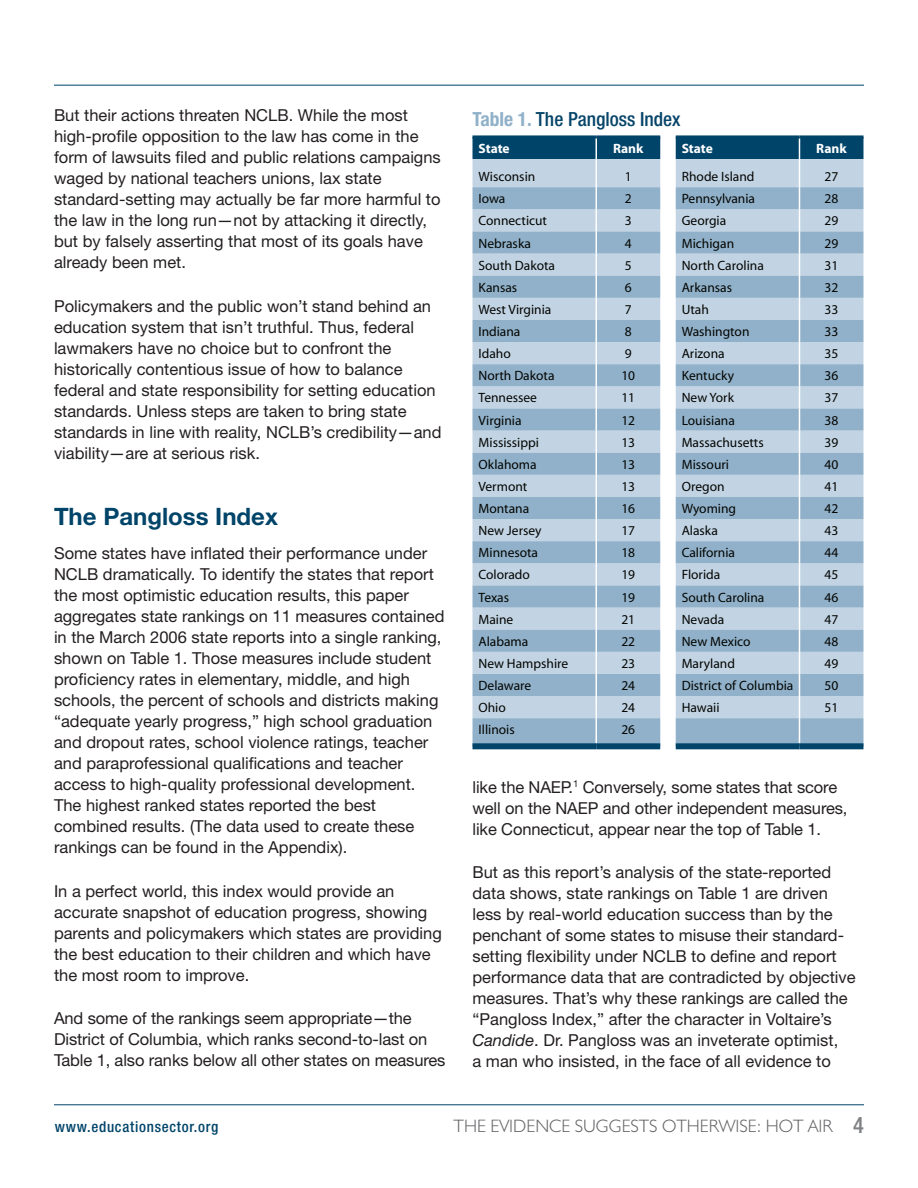
<style>
.page{position:relative;width:918px;height:1188px;background:#fff}
.page>*{position:absolute;margin:0;border:0;box-sizing:border-box;transform-origin:0 0}
.t1{font:700 24px "Helvetica Neue";color:#00446a}
.t2{font:500 condensed 19.5px "Helvetica Neue";color:#064469}
.t3{font:300 18px "Humanist 521 BT";color:#636366}
.t4{font:16.5px/21px "Helvetica Neue";color:#231f20}
.t5{font:500 condensed 15px "Helvetica Neue";letter-spacing:.05em;color:#00446a}
.t6{font:13.5px "Myriad";color:#040503}
.t7{font:700 13.5px "Myriad";color:#fff}
.s1{font-weight:700;color:#90b1c9}
.s2{font-style:italic}
</style>
<div class="page">
<hr style="left:54px;top:85px;width:810px;height:1px;background:#00446a">
<hr style="left:54px;top:1104px;width:810px;height:1px;background:#00446a">
<div style="left:676px;top:743px;width:123px;height:6px;background:#00446a"></div>
<div style="left:799px;top:743px;width:64px;height:6px;background:#00446a"></div>
<div style="left:472px;top:743px;width:124px;height:6px;background:#00446a"></div>
<div style="left:596px;top:743px;width:64px;height:6px;background:#00446a"></div>
<hr style="left:472px;top:135px;width:124px;height:3px;background:#00446a">
<hr style="left:596px;top:135px;width:64px;height:3px;background:#00446a">
<hr style="left:676px;top:135px;width:123px;height:3px;background:#00446a">
<hr style="left:799px;top:135px;width:64px;height:3px;background:#00446a">
<svg style="left:472px;top:137px;width:391px;height:606px;background:#a7c1d4"></svg>
<p class="t4" style="left:54px;top:105px;width:388px">But their actions threaten NCLB. While the most high-profile opposition to the law has come in the form of lawsuits filed and public relations campaigns waged by national teachers unions, lax state standard-setting may actually be far more harmful to the law in the long run—not by attacking it directly, but by falsely asserting that most of its goals have already been met.</p>
<p class="t4" style="left:54px;top:295px;width:389px">Policymakers and the public won’t stand behind an education system that isn’t truthful. Thus, federal lawmakers have no choice but to confront the historically contentious issue of how to balance federal and state responsibility for setting education standards. Unless steps are taken to bring state standards in line with reality, NCLB’s credibility—and viability—are at serious risk.</p>
<h1 class="t1" style="left:54px;top:502px;width:225px">The Pangloss Index</h1>
<p class="t4" style="left:54px;top:543px;width:392px">Some states have inflated their performance under NCLB dramatically. To identify the states that report the most optimistic education results, this paper aggregates state rankings on 11 measures contained in the March 2006 state reports into a single ranking, shown on Table 1. Those measures include student proficiency rates in elementary, middle, and high schools, the percent of schools and districts making “adequate yearly progress,” high school graduation and dropout rates, school violence ratings, teacher and paraprofessional qualifications and teacher access to high-quality professional development.<br>The highest ranked states reported the best combined results. (The data used to create these rankings can be found in the Appendix).</p>
<p class="t4" style="left:54px;top:880px;width:389px">In a perfect world, this index would provide an accurate snapshot of education progress, showing parents and policymakers which states are providing the best education to their children and which have the most room to improve.</p>
<p class="t4" style="left:54px;top:1008px;width:393px">And some of the rankings seem appropriate—the<br>District of Columbia, which ranks second-to-last on<br>Table 1, also ranks below all other states on measures</p>
<p class="t2" style="left:472px;top:108px;width:210px"><span class="s1">Table 1.</span> The Pangloss Index</p>
<p class="t7" style="left:478px;top:142px;width:33px">State</p>
<p class="t7" style="left:613px;top:142px;width:32px">Rank</p>
<p class="t7" style="left:682px;top:142px;width:33px">State</p>
<p class="t7" style="left:816px;top:142px;width:32px">Rank</p>
<p class="t6" style="left:478px;top:170px;width:58px">Wisconsin</p>
<p class="t6" style="left:625px;top:170px;width:8px">1</p>
<p class="t6" style="left:682px;top:170px;width:74px">Rhode Island</p>
<p class="t6" style="left:825px;top:170px;width:15px">27</p>
<p class="t6" style="left:478px;top:192px;width:28px">Iowa</p>
<p class="t6" style="left:625px;top:192px;width:8px">2</p>
<p class="t6" style="left:682px;top:192px;width:75px">Pennsylvania</p>
<p class="t6" style="left:825px;top:192px;width:15px">28</p>
<p class="t6" style="left:478px;top:214px;width:70px">Connecticut</p>
<p class="t6" style="left:625px;top:214px;width:8px">3</p>
<p class="t6" style="left:682px;top:214px;width:46px">Georgia</p>
<p class="t6" style="left:825px;top:214px;width:15px">29</p>
<p class="t6" style="left:478px;top:236px;width:54px">Nebraska</p>
<p class="t6" style="left:625px;top:236px;width:8px">4</p>
<p class="t6" style="left:682px;top:236px;width:54px">Michigan</p>
<p class="t6" style="left:825px;top:236px;width:15px">29</p>
<p class="t6" style="left:478px;top:258px;width:78px">South Dakota</p>
<p class="t6" style="left:625px;top:258px;width:8px">5</p>
<p class="t6" style="left:682px;top:258px;width:84px">North Carolina</p>
<p class="t6" style="left:825px;top:258px;width:15px">31</p>
<p class="t6" style="left:478px;top:281px;width:40px">Kansas</p>
<p class="t6" style="left:625px;top:281px;width:8px">6</p>
<p class="t6" style="left:682px;top:281px;width:52px">Arkansas</p>
<p class="t6" style="left:825px;top:281px;width:15px">32</p>
<p class="t6" style="left:478px;top:303px;width:74px">West Virginia</p>
<p class="t6" style="left:625px;top:303px;width:8px">7</p>
<p class="t6" style="left:682px;top:303px;width:29px">Utah</p>
<p class="t6" style="left:825px;top:303px;width:15px">33</p>
<p class="t6" style="left:478px;top:325px;width:43px">Indiana</p>
<p class="t6" style="left:625px;top:325px;width:8px">8</p>
<p class="t6" style="left:682px;top:325px;width:69px">Washington</p>
<p class="t6" style="left:825px;top:325px;width:15px">33</p>
<p class="t6" style="left:478px;top:347px;width:34px">Idaho</p>
<p class="t6" style="left:625px;top:347px;width:8px">9</p>
<p class="t6" style="left:682px;top:347px;width:44px">Arizona</p>
<p class="t6" style="left:825px;top:347px;width:15px">35</p>
<p class="t6" style="left:478px;top:369px;width:78px">North Dakota</p>
<p class="t6" style="left:621px;top:369px;width:15px">10</p>
<p class="t6" style="left:682px;top:369px;width:54px">Kentucky</p>
<p class="t6" style="left:825px;top:369px;width:15px">36</p>
<p class="t6" style="left:478px;top:391px;width:60px">Tennessee</p>
<p class="t6" style="left:621px;top:391px;width:15px">11</p>
<p class="t6" style="left:682px;top:391px;width:54px">New York</p>
<p class="t6" style="left:825px;top:391px;width:15px">37</p>
<p class="t6" style="left:478px;top:413px;width:45px">Virginia</p>
<p class="t6" style="left:621px;top:413px;width:15px">12</p>
<p class="t6" style="left:682px;top:413px;width:55px">Louisiana</p>
<p class="t6" style="left:825px;top:413px;width:15px">38</p>
<p class="t6" style="left:478px;top:435px;width:62px">Mississippi</p>
<p class="t6" style="left:621px;top:435px;width:15px">13</p>
<p class="t6" style="left:682px;top:435px;width:84px">Massachusetts</p>
<p class="t6" style="left:825px;top:435px;width:15px">39</p>
<p class="t6" style="left:478px;top:458px;width:60px">Oklahoma</p>
<p class="t6" style="left:621px;top:458px;width:15px">13</p>
<p class="t6" style="left:682px;top:458px;width:49px">Missouri</p>
<p class="t6" style="left:825px;top:458px;width:15px">40</p>
<p class="t6" style="left:478px;top:480px;width:50px">Vermont</p>
<p class="t6" style="left:621px;top:480px;width:15px">13</p>
<p class="t6" style="left:682px;top:480px;width:44px">Oregon</p>
<p class="t6" style="left:825px;top:480px;width:15px">41</p>
<p class="t6" style="left:478px;top:502px;width:52px">Montana</p>
<p class="t6" style="left:621px;top:502px;width:15px">16</p>
<p class="t6" style="left:682px;top:502px;width:56px">Wyoming</p>
<p class="t6" style="left:825px;top:502px;width:15px">42</p>
<p class="t6" style="left:478px;top:524px;width:65px">New Jersey</p>
<p class="t6" style="left:621px;top:524px;width:15px">17</p>
<p class="t6" style="left:682px;top:524px;width:38px">Alaska</p>
<p class="t6" style="left:825px;top:524px;width:15px">43</p>
<p class="t6" style="left:478px;top:546px;width:61px">Minnesota</p>
<p class="t6" style="left:621px;top:546px;width:15px">18</p>
<p class="t6" style="left:682px;top:546px;width:55px">California</p>
<p class="t6" style="left:825px;top:546px;width:15px">44</p>
<p class="t6" style="left:478px;top:568px;width:53px">Colorado</p>
<p class="t6" style="left:621px;top:568px;width:15px">19</p>
<p class="t6" style="left:682px;top:568px;width:40px">Florida</p>
<p class="t6" style="left:825px;top:568px;width:15px">45</p>
<p class="t6" style="left:478px;top:590px;width:32px">Texas</p>
<p class="t6" style="left:621px;top:590px;width:15px">19</p>
<p class="t6" style="left:682px;top:590px;width:84px">South Carolina</p>
<p class="t6" style="left:825px;top:590px;width:15px">46</p>
<p class="t6" style="left:478px;top:612px;width:36px">Maine</p>
<p class="t6" style="left:621px;top:612px;width:15px">21</p>
<p class="t6" style="left:682px;top:612px;width:44px">Nevada</p>
<p class="t6" style="left:825px;top:612px;width:15px">47</p>
<p class="t6" style="left:478px;top:635px;width:51px">Alabama</p>
<p class="t6" style="left:621px;top:635px;width:15px">22</p>
<p class="t6" style="left:682px;top:635px;width:70px">New Mexico</p>
<p class="t6" style="left:825px;top:635px;width:15px">48</p>
<p class="t6" style="left:478px;top:657px;width:91px">New Hampshire</p>
<p class="t6" style="left:621px;top:657px;width:15px">23</p>
<p class="t6" style="left:682px;top:657px;width:55px">Maryland</p>
<p class="t6" style="left:825px;top:657px;width:15px">49</p>
<p class="t6" style="left:478px;top:679px;width:54px">Delaware</p>
<p class="t6" style="left:621px;top:679px;width:15px">24</p>
<p class="t6" style="left:682px;top:679px;width:113px">District of Columbia</p>
<p class="t6" style="left:825px;top:679px;width:15px">50</p>
<p class="t6" style="left:478px;top:701px;width:29px">Ohio</p>
<p class="t6" style="left:621px;top:701px;width:15px">24</p>
<p class="t6" style="left:682px;top:701px;width:39px">Hawaii</p>
<p class="t6" style="left:825px;top:701px;width:15px">51</p>
<p class="t6" style="left:478px;top:723px;width:38px">Illinois</p>
<p class="t6" style="left:621px;top:723px;width:15px">26</p>
<p class="t4" style="left:472px;top:776px;width:377px">like the NAEP.<sup>1</sup> Conversely, some states that score well on the NAEP and other independent measures, like Connecticut, appear near the top of Table 1.</p>
<p class="t4" style="left:472px;top:862px;width:385px">But as this report’s analysis of the state-reported data shows, state rankings on Table 1 are driven less by real-world education success than by the penchant of some states to misuse their standard&shy;setting flexibility under NCLB to define and report performance data that are contradicted by objective measures. That’s why these rankings are called the “Pangloss Index,” after the character in Voltaire’s <span class="s2">Candide</span>. Dr. Pangloss was an inveterate optimist,<br>a man who insisted, in the face of all evidence to</p>
<p class="t5" style="left:55px;top:1117px;width:165px">www.educationsector.org</p>
<p class="t3" style="left:454px;top:1115px;width:380px">THE EVIDENCE SUGGESTS OTHERWISE: HOT AIR</p>
</div>
